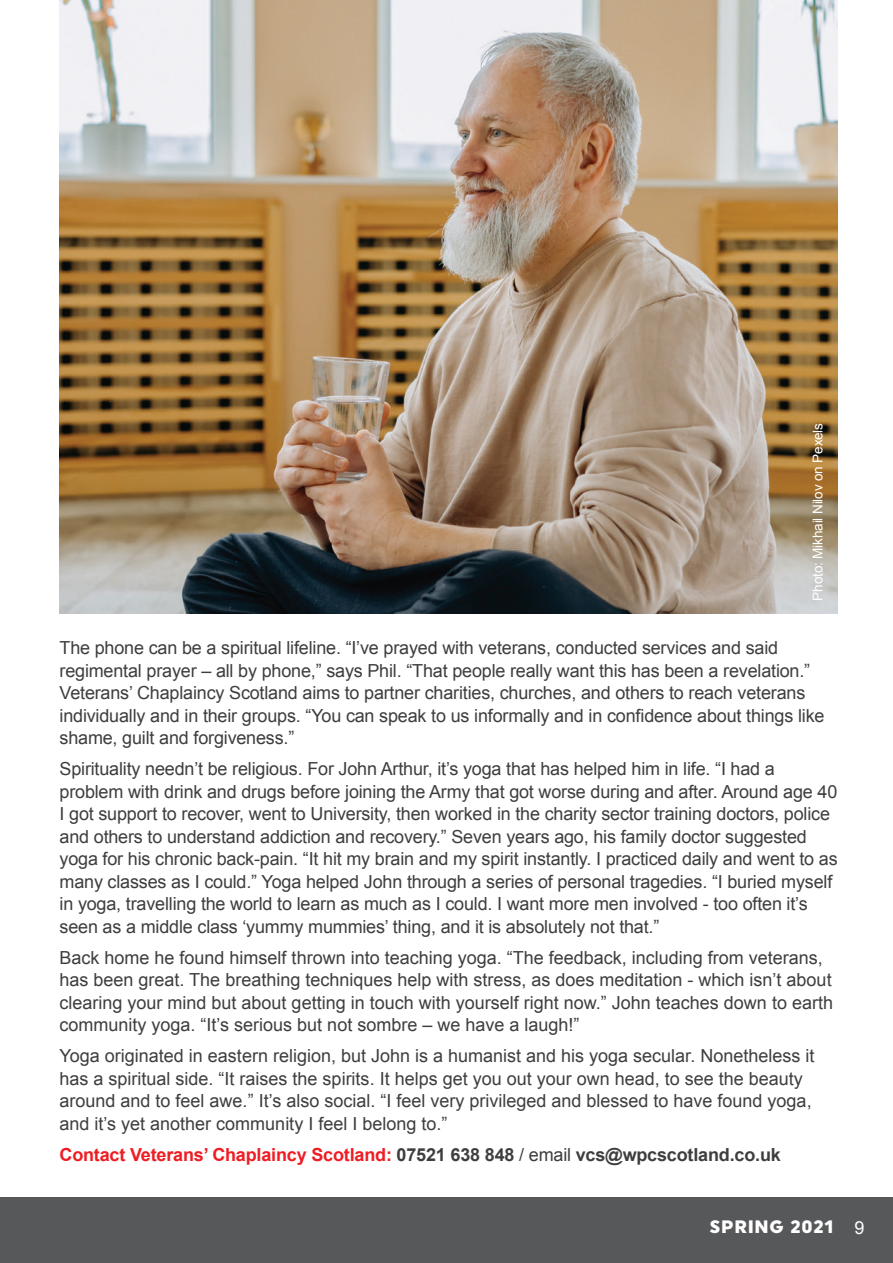
<style>
.page{position:relative;width:893px;height:1263px;background:#fff}
.page>*{position:absolute;margin:0;border:0;box-sizing:border-box;transform-origin:0 0}
.t1{font:18px/22.5px "Arial";letter-spacing:-.01em;color:#3e3e3f}
.t2{font:700 18px "Arial";letter-spacing:-.01em;color:#ee1d23}
.t3{font:900 18px "Uniform";letter-spacing:.04em;color:#fff}
.t4{font:13.5px "Arial";letter-spacing:-.01em;color:#fff}
.s1{color:#3e3e3f}
.s2{font-weight:400;color:#3e3e3f}
.s3{font-family:"Arial";font-weight:400}
</style>
<div class="page">
<div style="left:0;top:1197px;width:893px;height:66px;background:#57585a"></div>
<img style="left:60px;top:0;width:778px;height:613px">
<p class="t4" style="left:809px;top:600px;width:179px;rotate:-90deg">Photo: Mikhail Nilov on Pexels</p>
<p class="t1" style="left:60px;top:637px;width:766px">The phone can be a spiritual lifeline. “I’ve prayed with veterans, conducted services and said regimental prayer – all by phone,” says Phil. “That people really want this has been a revelation.” Veterans’ Chaplaincy Scotland aims to partner charities, churches, and others to reach veterans individually and in their groups. “You can speak to us informally and in confidence about things like shame, guilt and forgiveness.”</p>
<p class="t1" style="left:60px;top:758px;width:780px">Spirituality needn’t be religious. For John Arthur, it’s yoga that has helped him in life. “I had a problem with drink and drugs before joining the Army that got worse during and after. Around age 40<br>I got support to recover, went to University, then worked in the charity sector training doctors, police and others to understand addiction and recovery.” Seven years ago, his family doctor suggested yoga for his chronic back-pain. “It hit my brain and my spirit instantly. I practiced daily and went to as many classes as I could.” Yoga helped John through a series of personal tragedies. “I buried myself in yoga, travelling the world to learn as much as I could. I want more men involved - too often it’s seen as a middle class ‘yummy mummies’ thing, and it is absolutely not that.”</p>
<p class="t1" style="left:60px;top:946px;width:775px">Back home he found himself thrown into teaching yoga. “The feedback, including from veterans, has been great. The breathing techniques help with stress, as does meditation - which isn’t about clearing your mind but about getting in touch with yourself right now.” John teaches down to earth community yoga. “It’s serious but not sombre – we have a laugh!”</p>
<p class="t1" style="left:60px;top:1045px;width:756px">Yoga originated in eastern religion, but John is a humanist and his yoga secular. Nonetheless it has a spiritual side. “It raises the spirits. It helps get you out your own head, to see the beauty around and to feel awe.” It’s also social. “I feel very privileged and blessed to have found yoga, and it’s yet another community I feel I belong to.”</p>
<p class="t2" style="left:60px;top:1142px;width:723px">Contact Veterans’ Chaplaincy Scotland: <span class="s1">07521 638 848</span> <span class="s2">/ email</span> <span class="s1">vcs@wpcscotland.co.uk</span></p>
<p class="t3" style="left:710px;top:1216px;width:156px">SPRING 2021 <span class="s3">9</span></p>
</div>
